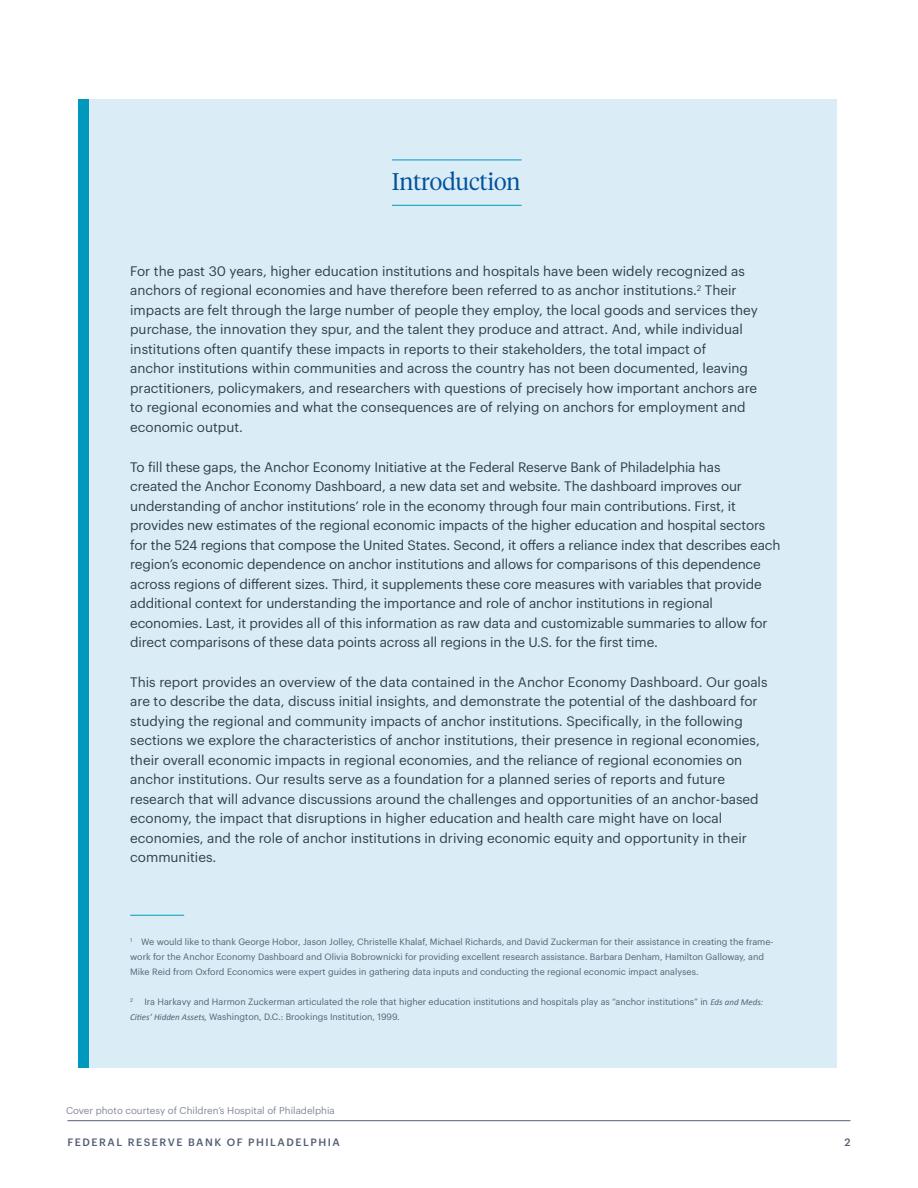
<style>
.page{position:relative;width:918px;height:1188px;background:#fff}
.page>*{position:absolute;margin:0;border:0;box-sizing:border-box;transform-origin:0 0}
.H8_-_Tiempos_Light_1{font:300 24px "Tiempos Headline";color:#02529b}
.Para_1_-_Graphik_Reg{font:13.5px/19.5px "Graphik";color:#323e48}
.t1{font:500 10.5px "Graphik";letter-spacing:.145em;color:#556074}
.Footnotes_-_Graphik{font:9.75px "Graphik";color:#808897}
.Footnotes_-_Graphik-2{font:9px/15px "Graphik";color:#556074}
.Footnotes_-_Graphik-3{font:5.25px "Graphik";color:#556074}
.s1{font-family:"Calibri";font-style:italic}
</style>
<div class="page">
<hr style="left:68px;top:1120px;width:782px;height:1px;background:#556074">
<div style="left:78px;top:99px;width:759px;height:968px;background:#daedf7"></div>
<div style="left:78px;top:99px;width:11px;height:968px;background:#0099bd"></div>
<hr style="left:130px;top:915px;width:54px;height:1px;background:#0099bd">
<hr style="left:392px;top:205px;width:130px;height:1px;background:#0099bd">
<hr style="left:392px;top:160px;width:130px;height:1px;background:#0099bd">
<p class="H8_-_Tiempos_Light_1" style="left:392px;top:165px;width:130px">Introduction</p>
<p class="Para_1_-_Graphik_Reg" style="left:130px;top:260px;width:629px">For the past 30 years, higher education institutions and hospitals have been widely recognized as anchors of regional economies and have therefore been referred to as anchor institutions.<sup>2</sup> Their impacts are felt through the large number of people they employ, the local goods and services they purchase, the innovation they spur, and the talent they produce and attract. And, while individual institutions often quantify these impacts in reports to their stakeholders, the total impact of<br>anchor institutions within communities and across the country has not been documented, leaving practitioners, policymakers, and researchers with questions of precisely how important anchors are to regional economies and what the consequences are of relying on anchors for employment and economic output.</p>
<p class="Para_1_-_Graphik_Reg" style="left:130px;top:456px;width:652px">To fill these gaps, the Anchor Economy Initiative at the Federal Reserve Bank of Philadelphia has<br>created the Anchor Economy Dashboard, a new data set and website. The dashboard improves our understanding of anchor institutions’ role in the economy through four main contributions. First, it provides new estimates of the regional economic impacts of the higher education and hospital sectors for the 524 regions that compose the United States. Second, it offers a reliance index that describes each region’s economic dependence on anchor institutions and allows for comparisons of this dependence across regions of different sizes. Third, it supplements these core measures with variables that provide additional context for understanding the importance and role of anchor institutions in regional economies. Last, it provides all of this information as raw data and customizable summaries to allow for direct comparisons of these data points across all regions in the U.S. for the first time.</p>
<p class="Para_1_-_Graphik_Reg" style="left:130px;top:671px;width:639px">This report provides an overview of the data contained in the Anchor Economy Dashboard. Our goals are to describe the data, discuss initial insights, and demonstrate the potential of the dashboard for studying the regional and community impacts of anchor institutions. Specifically, in the following sections we explore the characteristics of anchor institutions, their presence in regional economies, their overall economic impacts in regional economies, and the reliance of regional economies on anchor institutions. Our results serve as a foundation for a planned series of reports and future research that will advance discussions around the challenges and opportunities of an anchor-based economy, the impact that disruptions in higher education and health care might have on local economies, and the role of anchor institutions in driving economic equity and opportunity in their communities.</p>
<p class="Footnotes_-_Graphik-2" style="left:130px;top:934px;width:645px"><sup>1</sup> We would like to thank George Hobor, Jason Jolley, Christelle Khalaf, Michael Richards, and David Zuckerman for their assistance in creating the frame&shy;work for the Anchor Economy Dashboard and Olivia Bobrownicki for providing excellent research assistance. Barbara Denham, Hamilton Galloway, and<br>Mike Reid from Oxford Economics were expert guides in gathering data inputs and conducting the regional economic impact analyses.</p>
<p class="Footnotes_-_Graphik-3" style="left:130px;top:996px;width:4px">2</p>
<p class="Footnotes_-_Graphik-2" style="left:130px;top:994px;width:635px;text-indent:14px">Ira Harkavy and Harmon Zuckerman articulated the role that higher education institutions and hospitals play as “anchor institutions” in <span class="s1">Eds and Meds:<br>Cities’ Hidden Assets,</span> Washington, D.C.: Brookings Institution, 1999.</p>
<p class="Footnotes_-_Graphik" style="left:66px;top:1103px;width:270px">Cover photo courtesy of Children’s Hospital of Philadelphia</p>
<p class="t1" style="left:68px;top:1134px;width:274px">FEDERAL RESERVE BANK OF PHILADELPHIA</p>
<p class="t1" style="left:844px;top:1134px;width:8px">2</p>
</div>
